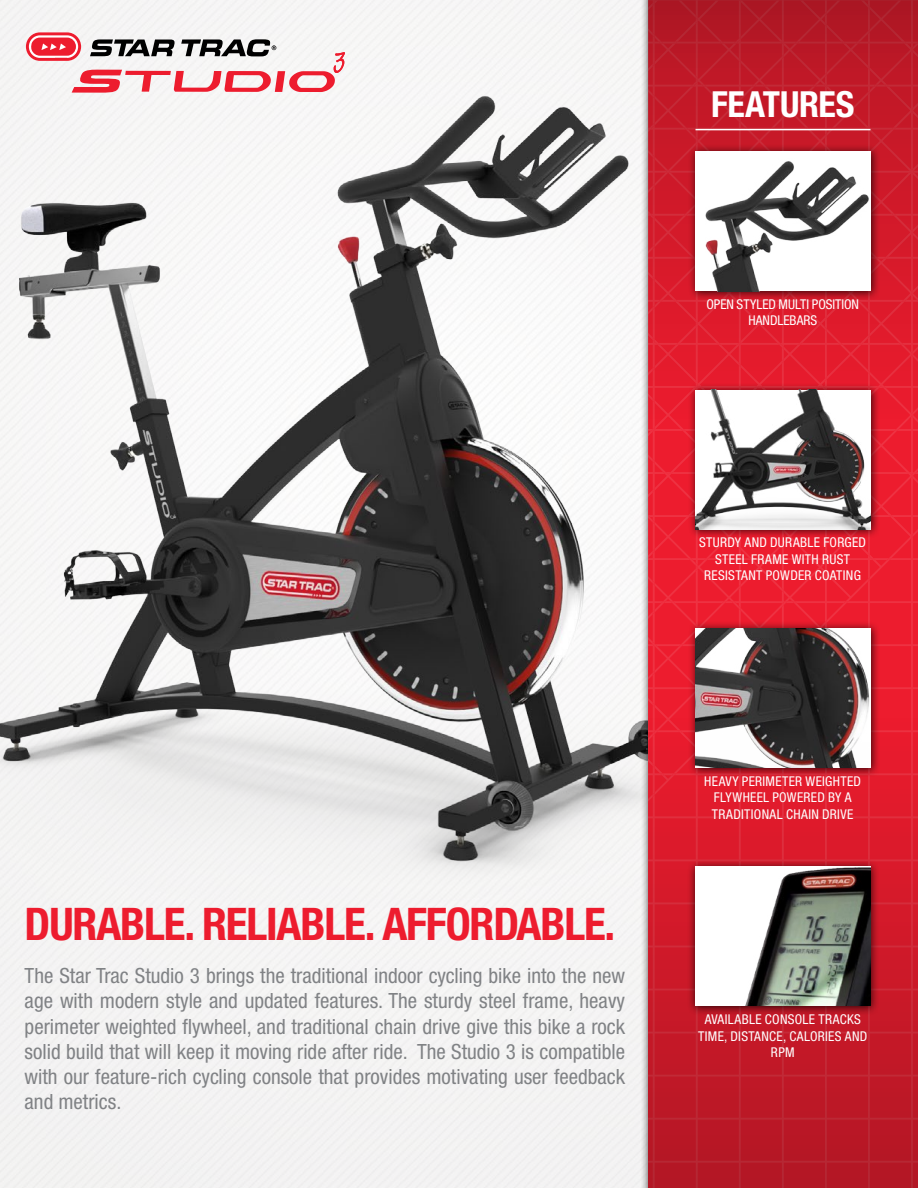
<style>
.page{position:relative;width:918px;height:1188px;background:#fff}
.page>*{position:absolute;margin:0;border:0;box-sizing:border-box;transform-origin:0 0}
.t1{font:700 condensed 45px "Helvetica Neue LT Std";letter-spacing:-.025em;color:#ed1c2e}
.t2{font:700 condensed 36px "Helvetica Neue LT Std";letter-spacing:-.01em;color:#fff}
.t3{font:condensed 21px/25.2px "Helvetica Neue LT Std";color:#808285;text-align:justify}
.t4{font:condensed 13.5px/16.5px "Helvetica Neue LT Std";letter-spacing:.02em;color:#fff;text-align:center}
.t5{font:condensed 13.5px/16.5px "Helvetica Neue LT Std";color:#fff;text-align:center}
</style>
<div class="page">
<img style="left:0;top:91px;width:641px;height:922px">
<div style="left:641px;top:0;width:277px;height:1188px;background:#000;opacity:.75"></div>
<svg style="left:648px;top:0;width:270px;height:1188px;background:#d21c2b"></svg>
<div style="left:688px;top:144px;width:192px;height:157px;background:#000;opacity:.75"></div>
<div style="left:695px;top:152px;width:176px;height:139px;background:#fff"></div>
<img style="left:705px;top:161px;width:164px;height:130px">
<div style="left:688px;top:382px;width:192px;height:157px;background:#000;opacity:.75"></div>
<img style="left:695px;top:390px;width:176px;height:139px">
<div style="left:688px;top:621px;width:192px;height:156px;background:#000;opacity:.75"></div>
<img style="left:695px;top:628px;width:176px;height:140px">
<div style="left:687px;top:859px;width:193px;height:156px;background:#000;opacity:.75"></div>
<img style="left:695px;top:866px;width:175px;height:140px">
<hr style="left:696px;top:129px;width:174px;height:1px;background:#fff">
<svg style="left:26px;top:32px;width:319px;height:61px"></svg>
<h2 class="t2" style="left:711px;top:83px;width:145px">FEATURES</h2>
<p class="t5" style="left:707px;top:295px;width:154px">OPEN STYLED MULTI POSITION<br>HANDLEBARS</p>
<p class="t4" style="left:699px;top:534px;width:168px">STURDY AND DURABLE FORGED<br>STEEL FRAME WITH RUST<br>RESISTANT POWDER COATING</p>
<h1 class="t1" style="left:25px;top:897px;width:592px">DURABLE. RELIABLE. AFFORDABLE.</h1>
<p class="t3" style="left:25px;top:963px;width:602px">The Star Trac Studio 3 brings the traditional indoor cycling bike into the new age with modern style and updated features. The sturdy steel frame, heavy perimeter weighted flywheel, and traditional chain drive give this bike a rock solid build that will keep it moving ride after ride. The Studio 3 is compatible with our feature-rich cycling console that provides motivating user feedback and metrics.</p>
<p class="t4" style="left:704px;top:773px;width:158px">HEAVY PERIMETER WEIGHTED<br>FLYWHEEL POWERED BY A<br>TRADITIONAL CHAIN DRIVE</p>
<p class="t4" style="left:698px;top:1011px;width:171px">AVAILABLE CONSOLE TRACKS<br>TIME, DISTANCE, CALORIES AND<br>RPM</p>
</div>
